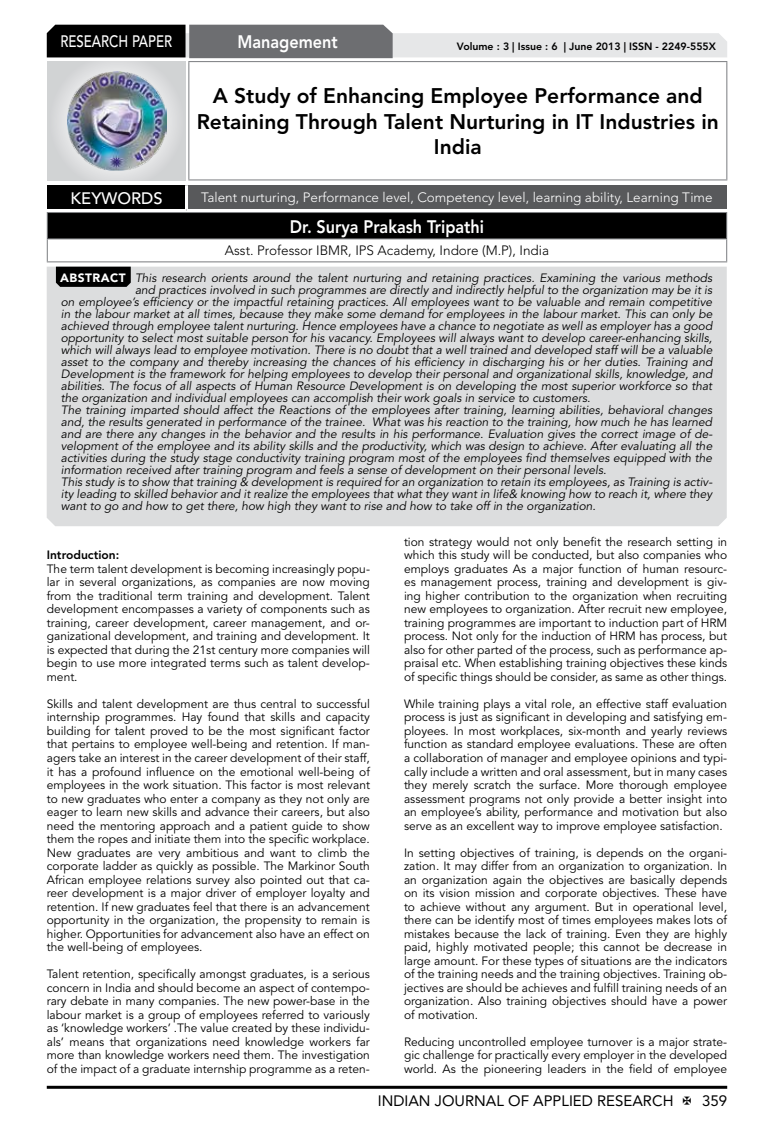
<style>
.page{position:relative;width:774px;height:1136px;background:#fff}
.page>*{position:absolute;margin:0;border:0;box-sizing:border-box;transform-origin:0 0}
.t1{font:800 21px/25.2px "Avenir LT Std";color:#000;text-align:center}
.t2{font:800 18px "Avenir LT Std";color:#fff;scale:.9 1}
.t3{font:500 16.5px "Avenir LT Std";color:#fff;scale:.8 1}
.t4{font:500 16.5px "Avenir LT Std";color:#fff}
.t5{font:15px "Avenir LT Std";color:#000}
.t6{font:300 13.5px "Avenir LT Std";color:#fff}
.t7{font:300 13.5px "Avenir LT Std";color:#000}
.t8{font:12px/13.5px "Avenir LT Std";color:#000;text-align:justify}
.t9{font:italic 12px "Avenir LT Std";color:#000}
.t10{font:800 12px "Avenir LT Std";color:#000}
.t11{font:800 10.5px "Avenir LT Std";color:#000}
.s1{font-weight:900;font-style:normal;color:#fff}
</style>
<div class="page">
<hr style="left:47px;top:1085px;width:680px;height:3px;background:#000">
<div style="left:48px;top:62px;width:137px;height:118px;background:linear-gradient(to right,#d9dadb,#d9dadb)"></div>
<img style="left:68px;top:71px;width:99px;height:100px">
<svg style="left:47px;top:25px;width:680px;height:33px;background:#979899"></svg>
<hr style="left:188px;top:61px;width:539px;height:1px;background:#808285">
<hr style="left:188px;top:62px;width:1px;height:117px;background:#808285">
<hr style="left:726px;top:62px;width:1px;height:117px;background:#808285">
<hr style="left:188px;top:179px;width:539px;height:1px;background:#808285">
<div style="left:47px;top:212px;width:680px;height:27px;background:#000"></div>
<hr style="left:47px;top:212px;width:680px;height:1px;background:#808285">
<hr style="left:47px;top:238px;width:680px;height:1px;background:#808285">
<svg style="left:47px;top:213px;width:1px;height:48px"></svg>
<svg style="left:726px;top:213px;width:1px;height:48px"></svg>
<hr style="left:47px;top:261px;width:680px;height:1px;background:#808285">
<div style="left:47px;top:185px;width:139px;height:25px;background:#000"></div>
<div style="left:186px;top:185px;width:541px;height:25px;background:#58595b"></div>
<hr style="left:185px;top:185px;width:3px;height:24px;background:#fff">
<hr style="left:47px;top:209px;width:139px;height:3px;background:#fff">
<hr style="left:186px;top:209px;width:541px;height:3px;background:#fff">
<div style="left:47px;top:266px;width:680px;height:260px;background:#dcddde"></div>
<svg style="left:56px;top:266px;width:75px;height:21px;background:#0b0b0b"></svg>
<h3 class="t3" style="left:60px;top:32px;width:139px">RESEARCH PAPER</h3>
<h2 class="t2" style="left:237px;top:31px;width:113px">Management</h2>
<p class="t11" style="left:457px;top:41px;width:261px">Volume : 3 | Issue : 6 | June 2013 | ISSN - 2249-555X</p>
<h1 class="t1" style="left:197px;top:84px;width:524px">A Study of Enhancing Employee Performance and<br>Retaining Through Talent Nurturing in IT Industries in<br>India</h1>
<h3 class="t4" style="left:71px;top:189px;width:94px">KEYWORDS</h3>
<p class="t6" style="left:201px;top:189px;width:513px">Talent nurturing, Performance level, Competency level, learning ability, Learning Time</p>
<h2 class="t2" style="left:290px;top:215px;width:217px">Dr. Surya Prakash Tripathi</h2>
<p class="t7" style="left:225px;top:243px;width:326px">Asst. Professor IBMR, IPS Academy, Indore (M.P), India</p>
<p class="t9" style="left:60px;top:270px;width:654px"><span class="s1">ABSTRACT</span> This research orients around the talent nurturing and retaining practices. Examining the various methods</p>
<p class="t9" style="left:135px;top:282px;width:579px">and practices involved in such programmes are directly and indirectly helpful to the organization may be it is</p>
<p class="t9" style="left:61px;top:294px;width:653px">on employee’s efficiency or the impactful retaining practices. All employees want to be valuable and remain competitive</p>
<p class="t9" style="left:61px;top:306px;width:653px">in the labour market at all times, because they make some demand for employees in the labour market. This can only be</p>
<p class="t9" style="left:61px;top:318px;width:653px">achieved through employee talent nurturing. Hence employees have a chance to negotiate as well as employer has a good</p>
<p class="t9" style="left:61px;top:330px;width:653px">opportunity to select most suitable person for his vacancy. Employees will always want to develop career-enhancing skills,</p>
<p class="t9" style="left:61px;top:342px;width:653px">which will always lead to employee motivation. There is no doubt that a well trained and developed staff will be a valuable</p>
<p class="t9" style="left:61px;top:354px;width:653px">asset to the company and thereby increasing the chances of his efficiency in discharging his or her duties. Training and</p>
<p class="t9" style="left:61px;top:366px;width:653px">Development is the framework for helping employees to develop their personal and organizational skills, knowledge, and</p>
<p class="t9" style="left:61px;top:378px;width:653px">abilities. The focus of all aspects of Human Resource Development is on developing the most superior workforce so that</p>
<p class="t9" style="left:61px;top:390px;width:531px">the organization and individual employees can accomplish their work goals in service to customers.</p>
<p class="t9" style="left:61px;top:402px;width:653px">The training imparted should affect the Reactions of the employees after training, learning abilities, behavioral changes</p>
<p class="t9" style="left:61px;top:414px;width:653px">and, the results generated in performance of the trainee. What was his reaction to the training, how much he has learned</p>
<p class="t9" style="left:61px;top:426px;width:653px">and are there any changes in the behavior and the results in his performance. Evaluation gives the correct image of de-</p>
<p class="t9" style="left:61px;top:438px;width:653px">velopment of the employee and its ability skills and the productivity, which was design to achieve. After evaluating all the</p>
<p class="t9" style="left:61px;top:450px;width:653px">activities during the study stage conductivity training program most of the employees find themselves equipped with the</p>
<p class="t9" style="left:61px;top:462px;width:547px">information received after training program and feels a sense of development on their personal levels.</p>
<p class="t9" style="left:61px;top:474px;width:653px">This study is to show that training &amp; development is required for an organization to retain its employees, as Training is activ-</p>
<p class="t9" style="left:61px;top:486px;width:653px">ity leading to skilled behavior and it realize the employees that what they want in life&amp; knowing how to reach it, where they</p>
<p class="t9" style="left:61px;top:498px;width:537px">want to go and how to get there, how high they want to rise and how to take off in the organization.</p>
<p class="t10" style="left:47px;top:548px;width:74px">Introduction:</p>
<p class="t8" style="left:47px;top:562px;width:325px">The term talent development is becoming increasingly popu&shy;lar in several organizations, as companies are now moving from the traditional term training and development. Talent development encompasses a variety of components such as training, career development, career management, and or&shy;ganizational development, and training and development. It is expected that during the 21st century more companies will begin to use more integrated terms such as talent develop&shy;ment.</p>
<p class="t8" style="left:47px;top:697px;width:325px">Skills and talent development are thus central to successful internship programmes. Hay found that skills and capacity building for talent proved to be the most significant factor that pertains to employee well-being and retention. If man&shy;agers take an interest in the career development of their staff, it has a profound influence on the emotional well-being of employees in the work situation. This factor is most relevant to new graduates who enter a company as they not only are eager to learn new skills and advance their careers, but also need the mentoring approach and a patient guide to show them the ropes and initiate them into the specific workplace.<br>New graduates are very ambitious and want to climb the corporate ladder as quickly as possible. The Markinor South African employee relations survey also pointed out that ca&shy;reer development is a major driver of employer loyalty and retention. If new graduates feel that there is an advancement opportunity in the organization, the propensity to remain is higher. Opportunities for advancement also have an effect on the well-being of employees.</p>
<p class="t8" style="left:47px;top:967px;width:325px">Talent retention, specifically amongst graduates, is a serious concern in India and should become an aspect of contempo&shy;rary debate in many companies. The new power-base in the labour market is a group of employees referred to variously as ‘knowledge workers’ .The value created by these individu&shy;als’ means that organizations need knowledge workers far more than knowledge workers need them. The investigation of the impact of a graduate internship programme as a reten-</p>
<p class="t8" style="left:404px;top:535px;width:325px">tion strategy would not only benefit the research setting in which this study will be conducted, but also companies who employs graduates As a major function of human resourc&shy;es management process, training and development is giv&shy;ing higher contribution to the organization when recruiting new employees to organization. After recruit new employee, training programmes are important to induction part of HRM process. Not only for the induction of HRM has process, but also for other parted of the process, such as performance ap&shy;praisal etc. When establishing training objectives these kinds of specific things should be consider, as same as other things.</p>
<p class="t8" style="left:404px;top:697px;width:325px">While training plays a vital role, an effective staff evaluation process is just as significant in developing and satisfying em&shy;ployees. In most workplaces, six-month and yearly reviews function as standard employee evaluations. These are often a collaboration of manager and employee opinions and typi&shy;cally include a written and oral assessment, but in many cases they merely scratch the surface. More thorough employee assessment programs not only provide a better insight into an employee’s ability, performance and motivation but also serve as an excellent way to improve employee satisfaction.</p>
<p class="t8" style="left:404px;top:845px;width:325px">In setting objectives of training, is depends on the organi&shy;zation. It may differ from an organization to organization. In an organization again the objectives are basically depends on its vision mission and corporate objectives. These have to achieve without any argument. But in operational level, there can be identify most of times employees makes lots of mistakes because the lack of training. Even they are highly paid, highly motivated people; this cannot be decrease in large amount. For these types of situations are the indicators of the training needs and the training objectives. Training ob&shy;jectives are should be achieves and fulfill training needs of an organization. Also training objectives should have a power of motivation.</p>
<p class="t8" style="left:404px;top:1034px;width:325px">Reducing uncontrolled employee turnover is a major strate&shy;gic challenge for practically every employer in the developed world. As the pioneering leaders in the field of employee</p>
<p class="t5" style="left:378px;top:1091px;width:297px">INDIAN JOURNAL OF APPLIED RESEARCH</p>
<p class="t5" style="left:702px;top:1091px;width:27px">359</p>
</div>
